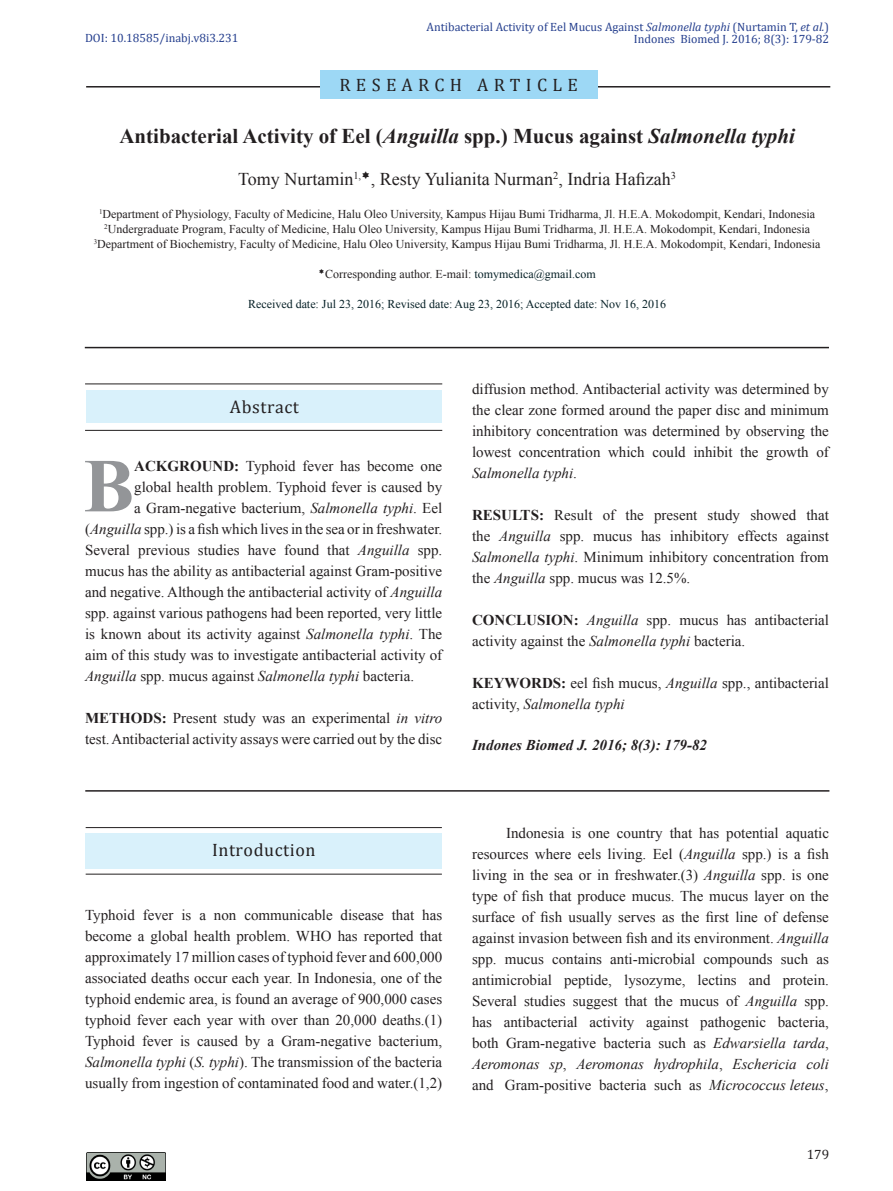
<style>
.page{position:relative;width:893px;height:1191px;background:#fff}
.page>*{position:absolute;margin:0;border:0;box-sizing:border-box;transform-origin:0 0}
.Drop_caps{font:700 76.2px "Times New Roman";color:#939598}
.Title_of_Article{font:700 21px "Times New Roman";color:#231f20}
.Author_s{font:18px "Times New Roman";color:#231f20}
.Content_Separator{font:18px "Cambria";letter-spacing:.03em;color:#231f20}
.Content_Separator-2{font:18px "Cambria";letter-spacing:.3em;color:#231f20}
.Body_Text{font:15px/21px "Times New Roman";color:#231f20;text-align:justify}
.Abstract{font:15px/21px "Times New Roman";color:#231f20}
.Drop_caps-2{font:15px "Times New Roman";color:#231f20}
.Citation_Form{font:italic 700 15px "Times New Roman";color:#231f20}
.t1{font:13.5px "Cambria";color:#231f20}
.Affiliation{font:12px "Times New Roman";color:#231f20}
.t2{font:12px "Cambria";color:#253f8e}
.Affiliation-2{font:12px "Times New Roman";color:#072127}
.s1{font-style:italic}
.s2{color:#072127}
.s3{font-weight:700}
</style>
<div class="page">
<hr style="left:86px;top:86px;width:744px;height:1px;background:#231f20">
<div style="left:320px;top:70px;width:277px;height:28px;background:#9dd8f5"></div>
<img style="left:86px;top:1152px;width:79px;height:28px">
<hr style="left:85px;top:347px;width:744px;height:1px;background:#231f20">
<hr style="left:85px;top:790px;width:744px;height:1px;background:#231f20">
<hr style="left:85px;top:383px;width:357px;height:1px;background:#231f20">
<hr style="left:85px;top:430px;width:357px;height:1px;background:#231f20">
<div style="left:86px;top:390px;width:355px;height:33px;background:#d9f1fb"></div>
<hr style="left:86px;top:827px;width:356px;height:1px;background:#231f20">
<hr style="left:86px;top:873px;width:356px;height:1px;background:#231f20">
<div style="left:85px;top:833px;width:357px;height:35px;background:#d9f1fb"></div>
<p class="t2" style="left:427px;top:19px;width:404px">Antibacterial Activity of Eel Mucus Against <span class="s1">Salmonella typhi</span> (Nurtamin T, <span class="s1">et al.</span>)</p>
<p class="t2" style="left:85px;top:31px;width:155px">DOI: 10.18585/inabj.v8i3.231</p>
<p class="t2" style="left:634px;top:31px;width:197px">Indones Biomed J. 2016; 8(3): 179-82</p>
<p class="Content_Separator-2" style="left:339px;top:74px;width:240px">RESEARCH ARTICLE</p>
<p class="Title_of_Article" style="left:119px;top:120px;width:677px">Antibacterial Activity of Eel (<span class="s1">Anguilla</span> spp.) Mucus against <span class="s1">Salmonella typhi</span></p>
<p class="Author_s" style="left:238px;top:166px;width:440px">Tomy Nurtamin<sup>1,</sup> , Resty Yulianita Nurman<sup>2</sup>, Indria Hafizah<sup>3</sup></p>
<p class="Affiliation" style="left:99px;top:205px;width:718px"><sup>1</sup>Department of Physiology, Faculty of Medicine, Halu Oleo University, Kampus Hijau Bumi Tridharma, Jl. H.E.A. Mokodompit, Kendari, Indonesia</p>
<p class="Affiliation" style="left:104px;top:220px;width:707px"><sup>2</sup>Undergraduate Program, Faculty of Medicine, Halu Oleo University, Kampus Hijau Bumi Tridharma, Jl. H.E.A. Mokodompit, Kendari, Indonesia</p>
<p class="Affiliation" style="left:94px;top:235px;width:728px"><sup>3</sup>Department of Biochemistry, Faculty of Medicine, Halu Oleo University, Kampus Hijau Bumi Tridharma, Jl. H.E.A. Mokodompit, Kendari, Indonesia</p>
<p class="Affiliation" style="left:325px;top:265px;width:272px">Corresponding author. E-mail: <span class="s2">tomymedica@gmail.com</span></p>
<p class="Affiliation-2" style="left:248px;top:295px;width:420px">Received date: Jul 23, 2016; Revised date: Aug 23, 2016; Accepted date: Nov 16, 2016</p>
<p class="Content_Separator" style="left:230px;top:396px;width:70px">Abstract</p>
<p class="Drop_caps" style="left:83px;top:431px;width:52px">B</p>
<p class="Drop_caps-2" style="left:134px;top:455px;width:309px"><span class="s3">ACKGROUND:</span> Typhoid fever has become one</p>
<p class="Drop_caps-2" style="left:134px;top:476px;width:309px">global health problem. Typhoid fever is caused by</p>
<p class="Drop_caps-2" style="left:134px;top:497px;width:309px">a Gram-negative bacterium, <span class="s1">Salmonella typhi</span>. Eel</p>
<p class="Drop_caps-2" style="left:85px;top:518px;width:359px">(<span class="s1">Anguilla</span> spp.) is a fish which lives in the sea or in freshwater.</p>
<p class="Drop_caps-2" style="left:85px;top:539px;width:359px">Several previous studies have found that <span class="s1">Anguilla</span> spp.</p>
<p class="Drop_caps-2" style="left:85px;top:560px;width:359px">mucus has the ability as antibacterial against Gram-positive</p>
<p class="Drop_caps-2" style="left:85px;top:581px;width:359px">and negative. Although the antibacterial activity of <span class="s1">Anguilla</span></p>
<p class="Drop_caps-2" style="left:85px;top:602px;width:359px">spp. against various pathogens had been reported, very little</p>
<p class="Drop_caps-2" style="left:85px;top:623px;width:359px">is known about its activity against <span class="s1">Salmonella typhi</span>. The</p>
<p class="Drop_caps-2" style="left:85px;top:644px;width:359px">aim of this study was to investigate antibacterial activity of</p>
<p class="Drop_caps-2" style="left:85px;top:665px;width:331px"><span class="s1">Anguilla</span> spp. mucus against <span class="s1">Salmonella typhi</span> bacteria.</p>
<p class="Abstract" style="left:85px;top:707px;width:359px"><span class="s3">METHODS:</span> Present study was an experimental <span class="s1">in vitro </span>test. Antibacterial activity assays were carried out by the disc</p>
<p class="Abstract" style="left:472px;top:378px;width:358px;text-align:justify">diffusion method. Antibacterial activity was determined by the clear zone formed around the paper disc and minimum inhibitory concentration was determined by observing the lowest concentration which could inhibit the growth of <span class="s1">Salmonella typhi</span>.</p>
<p class="Abstract" style="left:472px;top:504px;width:358px;text-align:justify"><span class="s3">RESULTS:</span> Result of the present study showed that the <span class="s1">Anguilla</span> spp. mucus has inhibitory effects against <span class="s1">Salmonella typhi</span>. Minimum inhibitory concentration from the <span class="s1">Anguilla</span> spp. mucus was 12.5%.</p>
<p class="Abstract" style="left:472px;top:609px;width:358px"><span class="s3">CONCLUSION:</span> <span class="s1">Anguilla</span> spp. mucus has antibacterial activity against the <span class="s1">Salmonella typhi</span> bacteria.</p>
<p class="Abstract" style="left:472px;top:672px;width:358px"><span class="s3">KEYWORDS:</span> eel fish mucus, <span class="s1">Anguilla</span> spp., antibacterial activity, <span class="s1">Salmonella typhi</span></p>
<p class="Citation_Form" style="left:472px;top:735px;width:236px">Indones Biomed J. 2016; 8(3): 179-82</p>
<p class="Content_Separator" style="left:212px;top:839px;width:105px">Introduction</p>
<p class="Body_Text" style="left:85px;top:904px;width:359px">Typhoid fever is a non communicable disease that has become a global health problem. WHO has reported that approximately 17 million cases of typhoid fever and 600,000 associated deaths occur each year. In Indonesia, one of the typhoid endemic area, is found an average of 900,000 cases typhoid fever each year with over than 20,000 deaths.(1)<br>Typhoid fever is caused by a Gram-negative bacterium, <span class="s1">Salmonella typhi</span> (<span class="s1">S. typhi</span>). The transmission of the bacteria usually from ingestion of contaminated food and water.(1,2)</p>
<p class="Body_Text" style="left:472px;top:821px;width:358px;text-indent:34px">Indonesia is one country that has potential aquatic resources where eels living. Eel (<span class="s1">Anguilla</span> spp.) is a fish living in the sea or in freshwater.(3) <span class="s1">Anguilla</span> spp. is one type of fish that produce mucus. The mucus layer on the surface of fish usually serves as the first line of defense against invasion between fish and its environment. <span class="s1">Anguilla </span>spp. mucus contains anti-microbial compounds such as antimicrobial peptide, lysozyme, lectins and protein.<br>Several studies suggest that the mucus of <span class="s1">Anguilla</span> spp. has antibacterial activity against pathogenic bacteria, both Gram-negative bacteria such as <span class="s1">Edwarsiella tarda</span>, <span class="s1">Aeromonas sp</span>, <span class="s1">Aeromonas hydrophila</span>, <span class="s1">Eschericia coli </span>and Gram-positive bacteria such as <span class="s1">Micrococcus leteus</span>,</p>
<p class="t1" style="left:807px;top:1146px;width:24px">179</p>
</div>
